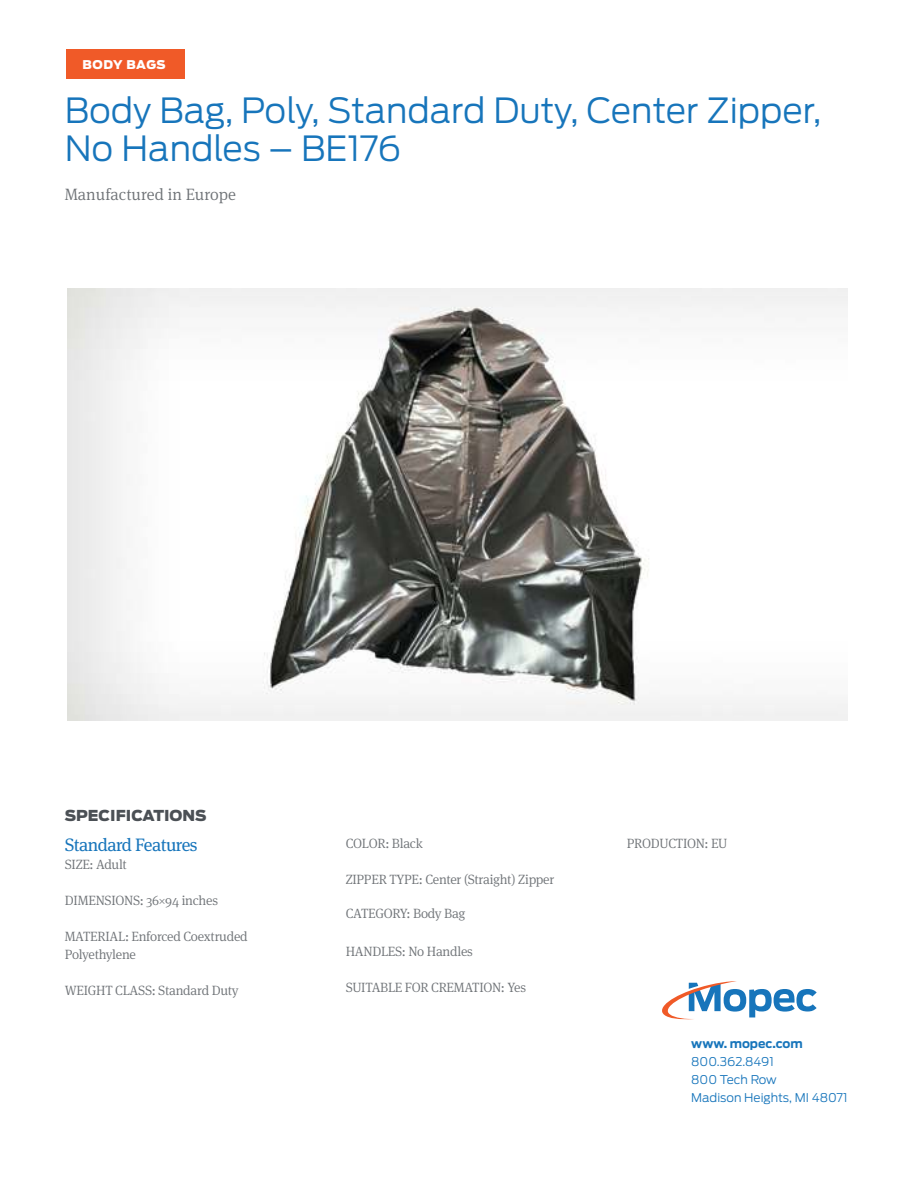
<style>
.page{position:relative;width:918px;height:1188px;background:#fff}
.page>*{position:absolute;margin:0;border:0;box-sizing:border-box;transform-origin:0 0}
.t1{font:300 34.5px/37.5px "Antenna";color:#1775bb}
.t2{font:18px "Meta Serif Pro";letter-spacing:-.03em;color:#1775bb}
.t3{font:300 16.5px "Meta Serif Pro";color:#6f7377}
.t4{font:900 15px "Antenna";color:#4b5055}
.t5{font:300 13.5px/18px "Meta Serif Pro";letter-spacing:-.02em;color:#6f7377}
.t6{font:300 12px/18px "Antenna";color:#1775bb}
.t7{font:700 12px "Antenna";color:#1775bb}
.t8{font:900 12px "Antenna";letter-spacing:.035em;color:#fff}
</style>
<div class="page">
<div style="left:66px;top:49px;width:119px;height:30px;background:#f05a28"></div>
<svg style="left:662px;top:981px;width:155px;height:38px"></svg>
<img style="left:68px;top:288px;width:780px;height:432px">
<p class="t8" style="left:83px;top:57px;width:84px">BODY BAGS</p>
<h1 class="t1" style="left:65px;top:94px;width:758px">Body Bag, Poly, Standard Duty, Center Zipper,<br>No Handles – BE176</h1>
<p class="t3" style="left:65px;top:187px;width:173px">Manufactured in Europe</p>
<p class="t4" style="left:65px;top:807px;width:143px">SPECIFICATIONS</p>
<h2 class="t2" style="left:65px;top:834px;width:134px">Standard Features</h2>
<p class="t5" style="left:65px;top:856px;width:64px">SIZE: Adult</p>
<p class="t5" style="left:65px;top:892px;width:155px">DIMENSIONS: 36×94 inches</p>
<p class="t5" style="left:65px;top:928px;width:185px">MATERIAL: Enforced Coextruded<br>Polyethylene</p>
<p class="t5" style="left:65px;top:982px;width:175px">WEIGHT CLASS: Standard Duty</p>
<p class="t5" style="left:346px;top:835px;width:79px">COLOR: Black</p>
<p class="t5" style="left:346px;top:871px;width:210px">ZIPPER TYPE: Center (Straight) Zipper</p>
<p class="t5" style="left:346px;top:905px;width:121px">CATEGORY: Body Bag</p>
<p class="t5" style="left:346px;top:943px;width:129px">HANDLES: No Handles</p>
<p class="t5" style="left:346px;top:979px;width:182px">SUITABLE FOR CREMATION: Yes</p>
<p class="t5" style="left:627px;top:835px;width:102px">PRODUCTION: EU</p>
<p class="t7" style="left:691px;top:1037px;width:113px">www. mopec.com</p>
<p class="t6" style="left:691px;top:1053px;width:158px">800.362.8491<br>800 Tech Row<br>Madison Heights, MI 48071</p>
</div>
